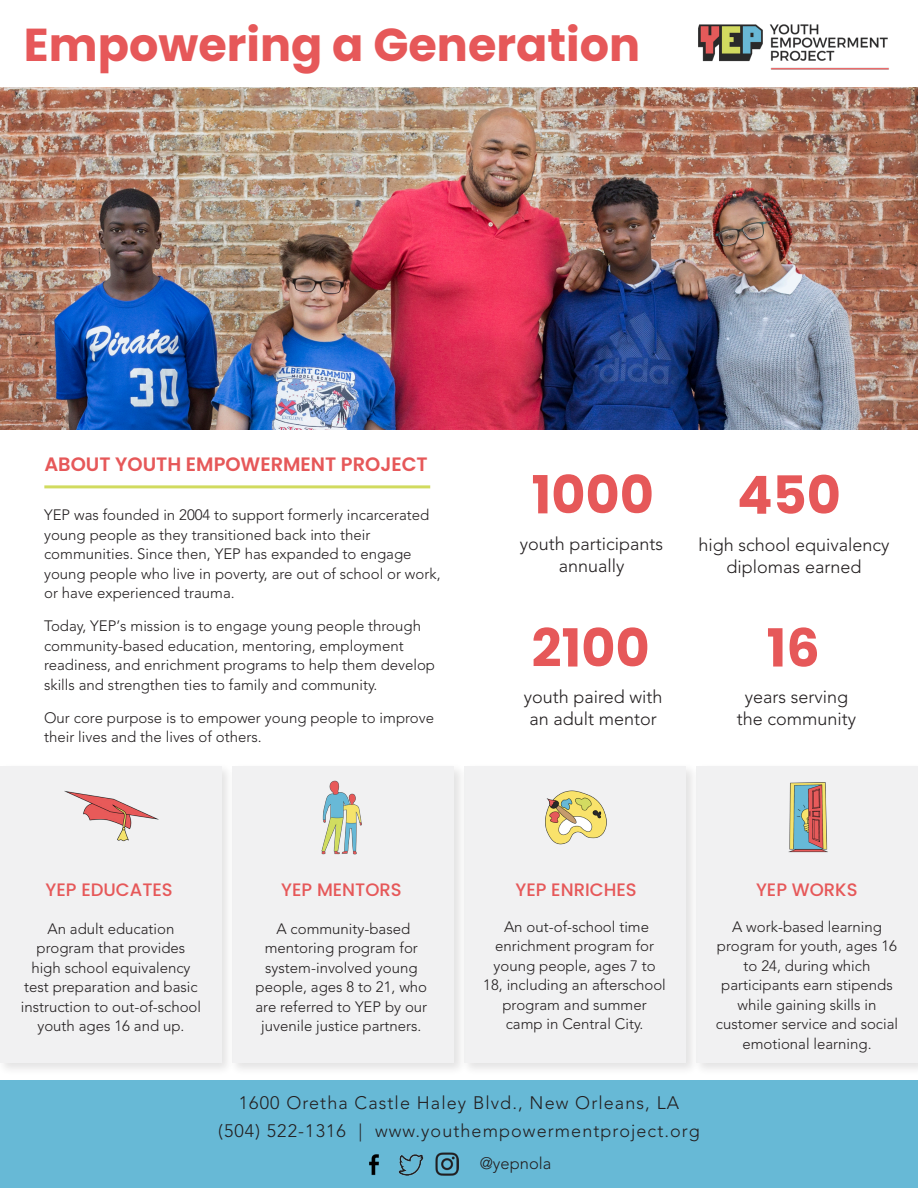
<style>
.page{position:relative;width:918px;height:1188px;background:#fff}
.page>*{position:absolute;margin:0;border:0;box-sizing:border-box;transform-origin:0 0}
.t1{font:700 52.5px "Poppins";color:#e65859}
.t2{font:700 46.05px "Poppins";color:#e65859}
.t3{font:600 19.35px "Poppins";color:#e65859}
.t4{font:300 18px "Avenir";color:#231f20}
.t5{font:300 18px "Avenir";letter-spacing:.06em;color:#231f20}
.t6{font:500 18px "Poppins";color:#e65859}
.t7{font:300 16.5px "Avenir";color:#231f20}
.t8{font:300 15px/19.5px "Avenir";color:#231f20;text-align:center}
</style>
<div class="page">
<img style="left:0;top:87px;width:918px;height:343px">
<div style="left:0;top:1080px;width:918px;height:108px;background:#67b9d6"></div>
<div style="left:229px;top:763px;width:238px;height:313px;background:#231f20;opacity:.45"></div>
<div style="left:232px;top:766px;width:222px;height:297px;background:#f1f1f2"></div>
<div style="left:0;top:763px;width:235px;height:313px;background:#231f20;opacity:.45"></div>
<div style="left:0;top:766px;width:222px;height:297px;background:#f1f1f2"></div>
<div style="left:461px;top:763px;width:238px;height:313px;background:#231f20;opacity:.45"></div>
<div style="left:464px;top:766px;width:222px;height:297px;background:#f1f1f2"></div>
<div style="left:693px;top:763px;width:225px;height:313px;background:#231f20;opacity:.45"></div>
<div style="left:696px;top:766px;width:222px;height:297px;background:#f1f1f2"></div>
<img style="left:436px;top:1153px;width:23px;height:23px">
<img style="left:369px;top:1154px;width:10px;height:21px">
<img style="left:398px;top:1154px;width:26px;height:22px">
<img style="left:64px;top:790px;width:95px;height:52px">
<img style="left:321px;top:780px;width:41px;height:75px">
<img style="left:788px;top:782px;width:40px;height:71px">
<img style="left:545px;top:790px;width:62px;height:55px">
<hr style="left:44px;top:485px;width:386px;height:3px;background:#d1db5f">
<img style="left:698px;top:24px;width:191px;height:46px">
<p class="t2" style="left:24px;top:18px;width:618px">Empowering a Generation</p>
<p class="t3" style="left:44px;top:453px;width:385px">ABOUT YOUTH EMPOWERMENT PROJECT</p>
<p class="t8" style="left:44px;top:506px;width:387px;text-align:left">YEP was founded in 2004 to support formerly incarcerated young people as they transitioned back into their</p>
<p class="t8" style="left:44px;top:545px;width:398px;text-align:left">communities. Since then, YEP has expanded to engage young people who live in poverty, are out of school or work, or have experienced trauma.</p>
<p class="t8" style="left:44px;top:617px;width:378px;text-align:left">Today, YEP’s mission is to engage young people through community-based education, mentoring, employment</p>
<p class="t8" style="left:44px;top:656px;width:393px">readiness, and enrichment programs to help them develop</p>
<p class="t8" style="left:44px;top:675px;width:335px">skills and strengthen ties to family and community.</p>
<p class="t8" style="left:44px;top:708px;width:392px;text-align:left">Our core purpose is to empower young people to improve their lives and the lives of others.</p>
<p class="t1" style="left:532px;top:465px;width:124px">1000</p>
<p class="t1" style="left:737px;top:465px;width:105px">450</p>
<p class="t4" style="left:520px;top:530px;width:145px">youth participants</p>
<p class="t4" style="left:559px;top:553px;width:67px">annually</p>
<p class="t4" style="left:698px;top:531px;width:193px">high school equivalency</p>
<p class="t4" style="left:727px;top:554px;width:136px">diplomas earned</p>
<p class="t1" style="left:532px;top:618px;width:120px">2100</p>
<p class="t1" style="left:767px;top:618px;width:55px">16</p>
<p class="t4" style="left:524px;top:683px;width:140px">youth paired with</p>
<p class="t4" style="left:529px;top:706px;width:129px">an adult mentor</p>
<p class="t4" style="left:745px;top:683px;width:105px">years serving</p>
<p class="t4" style="left:737px;top:706px;width:121px">the community</p>
<p class="t6" style="left:46px;top:879px;width:129px">YEP EDUCATES</p>
<p class="t6" style="left:281px;top:879px;width:122px">YEP MENTORS</p>
<p class="t6" style="left:516px;top:879px;width:123px">YEP ENRICHES</p>
<p class="t6" style="left:756px;top:879px;width:103px">YEP WORKS</p>
<p class="t8" style="left:47px;top:919px;width:128px">An adult education</p>
<p class="t8" style="left:21px;top:939px;width:182px">program that provides high school equivalency test preparation and basic instruction to out-of-school youth ages 16 and up.</p>
<p class="t8" style="left:255px;top:919px;width:173px">A community-based mentoring program for system-involved young people, ages 8 to 21, who are referred to YEP by our juvenile justice partners.</p>
<p class="t8" style="left:483px;top:918px;width:184px">An out-of-school time enrichment program for young people, ages 7 to<br>18, including an afterschool program and summer</p>
<p class="t8" style="left:732px;top:918px;width:151px">A work-based learning</p>
<p class="t8" style="left:717px;top:937px;width:182px">program for youth, ages 16 to 24, during which</p>
<p class="t8" style="left:721px;top:976px;width:173px">participants earn stipends while gaining skills in</p>
<p class="t8" style="left:716px;top:1015px;width:184px">customer service and social emotional learning.</p>
<p class="t8" style="left:506px;top:1015px;width:139px">camp in Central City.</p>
<p class="t5" style="left:239px;top:1089px;width:442px">1600 Oretha Castle Haley Blvd., New Orleans, LA</p>
<p class="t5" style="left:218px;top:1118px;width:483px">(504) 522-1316 | www.youthempowermentproject.org</p>
<p class="t7" style="left:480px;top:1151px;width:73px">@yepnola</p>
</div>
